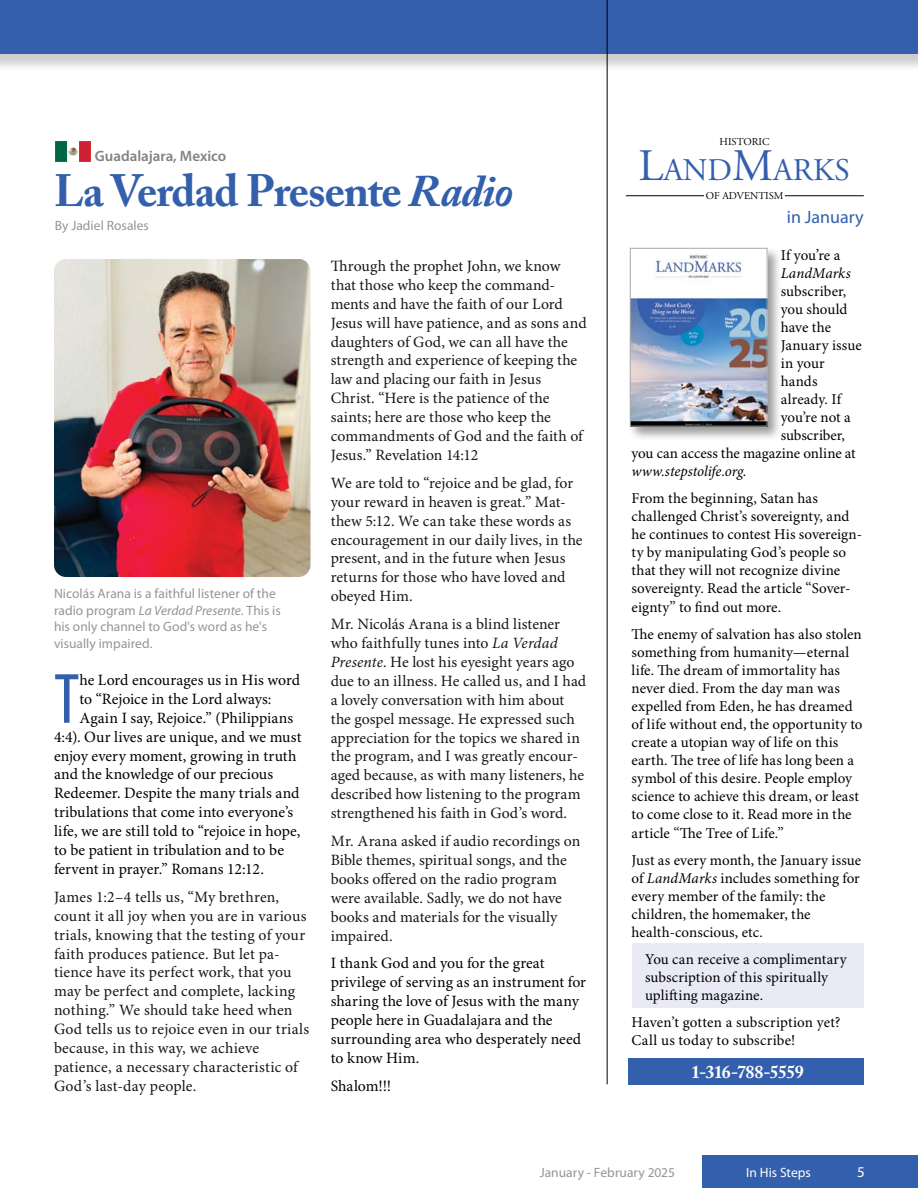
<style>
.page{position:relative;width:918px;height:1188px;background:#fff}
.page>*{position:absolute;margin:0;border:0;box-sizing:border-box;transform-origin:0 0}
.t1{font:condensed 71.85px "Myriad Pro";color:#335fac}
.t2{font:700 45px "Adobe Caslon Pro";letter-spacing:-.025em;color:#335fac}
.t3{font:31.5px "Adobe Garamond Pro";color:#335fac}
.t4{font:700 18px "Adobe Caslon Pro";letter-spacing:-.04em;color:#fff}
.t5{font:18px "Myriad Pro";color:#335fac}
.t6{font:15.75px/18.9px "Minion Pro";letter-spacing:.005em;color:#171717}
.t7{font:15.75px/18.9px "Minion Pro";color:#000}
.t8{font:15px/18.1px "Minion Pro";letter-spacing:.005em;color:#000}
.t9{font:italic 15px/18px "Minion Pro";letter-spacing:-.005em;color:#000}
.t10{font:600 15px "Myriad Pro";color:#808285}
.t11{font:15px "Myriad Pro";color:#fff}
.t12{font:13.5px/16.5px "Myriad Pro";color:#939598}
.t13{font:13.5px "Myriad Pro";color:#fff}
.t14{font:10.5px "Adobe Garamond Pro";color:#000}
.s1{font-style:italic}
.s2{font-size:45px}
.s3{font-style:normal}
.s4{font-style:normal;font-size:15.75px}
.s5{font-size:15.75px;color:#171717}
</style>
<div class="page">
<div style="left:702px;top:1155px;width:216px;height:33px;background:#335fac"></div>
<div style="left:0;top:0;width:918px;height:72px;background:#000;opacity:.2"></div>
<div style="left:0;top:0;width:918px;height:53px;background:#335fac"></div>
<div style="left:633px;top:944px;width:231px;height:64px;background:#e9eaf6"></div>
<hr style="left:626px;top:195px;width:238px;height:1px;background:#000">
<div style="left:705px;top:189px;width:80px;height:16px;background:#fff"></div>
<div style="left:628px;top:1058px;width:236px;height:26px;background:#335fac"></div>
<div style="left:628px;top:246px;width:155px;height:196px;background:#000;opacity:.4"></div>
<img style="left:632px;top:250px;width:133px;height:174px">
<div style="left:630px;top:248px;width:137px;height:178px;border:1px solid #a7a9ac"></div>
<hr style="left:607px;top:0;width:1px;height:1084px;background:#000">
<img style="left:55px;top:141px;width:36px;height:21px">
<img style="left:54px;top:259px;width:256px;height:318px">
<p class="t10" style="left:95px;top:148px;width:133px">Guadalajara, Mexico</p>
<h2 class="t2" style="left:54px;top:164px;width:461px">La Verdad Presente <span class="s1">Radio</span></h2>
<p class="t12" style="left:55px;top:217px;width:96px">By Jadiel Rosales</p>
<p class="t12" style="left:54px;top:585px;width:228px">Nicolás Arana is a faithful listener of the radio program <span class="s1">La Verdad Presente</span>. This is his only channel to God's word as he's visually impaired.</p>
<h1 class="t1" style="left:54px;top:660px;width:27px">T</h1>
<p class="t7" style="left:79px;top:671px;width:222px">he Lord encourages us in His word</p>
<p class="t7" style="left:79px;top:690px;width:194px">to “Rejoice in the Lord always:</p>
<p class="t7" style="left:79px;top:709px;width:215px">Again I say, Rejoice.” (Philippians</p>
<p class="t7" style="left:54px;top:728px;width:249px">4:4). Our lives are unique, and we must</p>
<p class="t7" style="left:54px;top:747px;width:244px">enjoy every moment, growing in truth</p>
<p class="t7" style="left:54px;top:766px;width:221px">and the knowledge of our precious</p>
<p class="t7" style="left:54px;top:785px;width:247px">Redeemer. Despite the many trials and</p>
<p class="t7" style="left:54px;top:803px;width:241px">tribulations that come into everyone’s</p>
<p class="t7" style="left:54px;top:822px;width:248px">life, we are still told to “rejoice in hope,</p>
<p class="t7" style="left:54px;top:841px;width:232px">to be patient in tribulation and to be</p>
<p class="t7" style="left:54px;top:860px;width:211px">fervent in prayer.” Romans 12:12.</p>
<p class="t6" style="left:54px;top:888px;width:257px">James 1:2–4 tells us, “My brethren, count it all joy when you are in various trials, knowing that the testing of your faith produces patience. But let pa&shy;tience have its perfect work, that you may be perfect and complete, lacking nothing.” We should take heed when God tells us to rejoice even in our trials because, in this way, we achieve patience, a necessary characteristic of God’s last-day people.</p>
<p class="t6" style="left:331px;top:257px;width:257px">Through the prophet John, we know that those who keep the command&shy;ments and have the faith of our Lord Jesus will have patience, and as sons and daughters of God, we can all have the strength and experience of keeping the law and placing our faith in Jesus Christ. “Here is the patience of the saints; here are those who keep the commandments of God and the faith of Jesus.” Revelation 14:12</p>
<p class="t6" style="left:331px;top:474px;width:253px">We are told to “rejoice and be glad, for your reward in heaven is great.” Mat&shy;thew 5:12. We can take these words as encouragement in our daily lives, in the present, and in the future when Jesus returns for those who have loved and obeyed Him.</p>
<p class="t6" style="left:331px;top:615px;width:257px">Mr. Nicolás Arana is a blind listener who faithfully tunes into <span class="s1">La Verdad Presente</span>. He lost his eyesight years ago due to an illness. He called us, and I had a lovely conversation with him about the gospel message. He expressed such appreciation for the topics we shared in the program, and I was greatly encour&shy;aged because, as with many listeners, he described how listening to the program strengthened his faith in God’s word.</p>
<p class="t6" style="left:331px;top:832px;width:251px">Mr. Arana asked if audio recordings on<br>Bible themes, spiritual songs, and the books offered on the radio program were available. Sadly, we do not have books and materials for the visually impaired.</p>
<p class="t7" style="left:331px;top:955px;width:257px">I thank God and you for the great privilege of serving as an instrument for sharing the love of Jesus with the many people here in Guadalajara and the surrounding area who desperately need to know Him.</p>
<p class="t7" style="left:331px;top:1077px;width:62px">Shalom!!!</p>
<p class="t14" style="left:720px;top:136px;width:51px">HISTORIC</p>
<h3 class="t3" style="left:638px;top:151px;width:213px"><span class="s2">L</span>AND<span class="s2">M</span>ARKS</h3>
<p class="t14" style="left:706px;top:189px;width:79px">OF ADVENTISM</p>
<p class="t5" style="left:787px;top:206px;width:78px">in January</p>
<p class="t9" style="left:781px;top:246px;width:72px"><span class="s3">If you</span><span class="s4">’</span><span class="s3">re a<br></span>LandMarks</p>
<p class="t8" style="left:781px;top:282px;width:67px">subscriber,</p>
<p class="t8" style="left:781px;top:300px;width:68px">you should</p>
<p class="t8" style="left:781px;top:318px;width:52px">have the</p>
<p class="t8" style="left:781px;top:336px;width:82px">January issue</p>
<p class="t8" style="left:781px;top:354px;width:46px">in your</p>
<p class="t8" style="left:781px;top:372px;width:38px">hands</p>
<p class="t8" style="left:781px;top:390px;width:62px">already. If</p>
<p class="t8" style="left:781px;top:408px;width:72px">you’re not a</p>
<p class="t8" style="left:781px;top:426px;width:66px">subscriber,</p>
<p class="t8" style="left:632px;top:444px;width:226px">you can access the magazine online at</p>
<p class="t9" style="left:632px;top:462px;width:116px">www.stepstolife.org<span class="s3">.</span></p>
<p class="t8" style="left:632px;top:489px;width:232px">From the beginning, Satan has challenged Christ’s sovereignty, and he continues to contest His sovereign&shy;ty by manipulating God’s people so that they will not recognize divine sovereignty. Read the article <span class="s5">“</span>Sover&shy;eignty<span class="s5">”</span> to find out more.</p>
<p class="t8" style="left:632px;top:626px;width:232px">The enemy of salvation has also stolen something from humanity—eternal life. The dream of immortality has never died. From the day man was expelled from Eden, he has dreamed of life without end, the opportunity to create a utopian way of life on this earth. The tree of life has long been a symbol of this desire. People employ science to achieve this dream, or least to come close to it. Read more in the article <span class="s5">“</span>The Tree of Life.<span class="s5">”</span></p>
<p class="t8" style="left:632px;top:852px;width:231px">Just as every month, the January issue of <span class="s1">LandMarks</span> includes something for every member of the family: the children, the homemaker, the health-conscious, etc.</p>
<p class="t8" style="left:645px;top:951px;width:203px">You can receive a complimentary subscription of this spiritually uplifting magazine.</p>
<p class="t8" style="left:632px;top:1014px;width:211px">Haven’t gotten a subscription yet?<br>Call us today to subscribe!</p>
<p class="t4" style="left:691px;top:1061px;width:114px">1-316-788-5559</p>
<p class="t12" style="left:540px;top:1164px;width:137px">January - February 2025</p>
<p class="t13" style="left:746px;top:1164px;width:66px">In His Steps</p>
<p class="t11" style="left:857px;top:1162px;width:9px">5</p>
</div>
